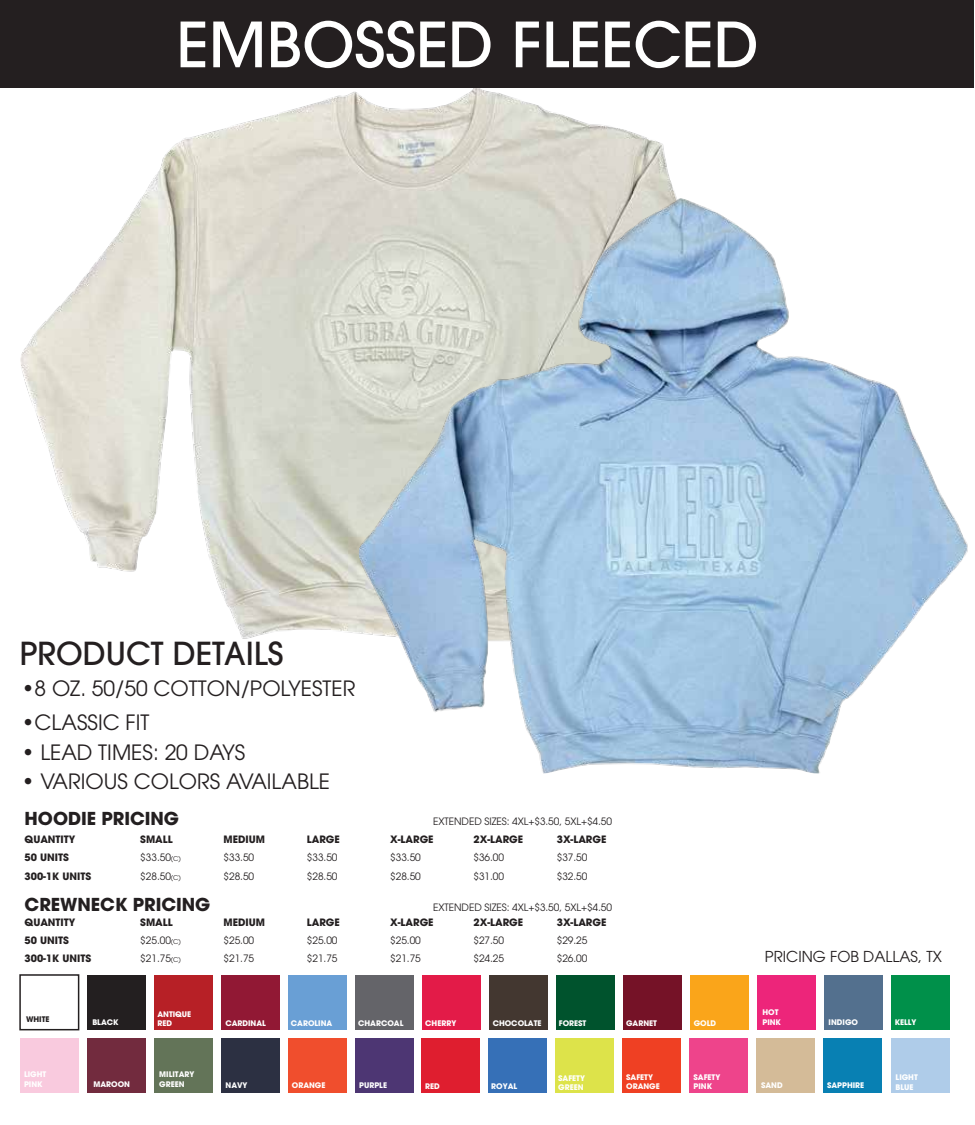
<style>
.page{position:relative;width:975px;height:1125px;background:#fff}
.page>*{position:absolute;margin:0;border:0;box-sizing:border-box;transform-origin:0 0}
.t1{font:500 61.8px "ITC Avant Garde Pro";color:#fff}
.t2{font:500 31.5px "ITC Avant Garde Pro";color:#241f20}
.t3{font:21px "ITC Avant Garde Pro";color:#241f20}
.t4{font:700 17.7px "ITC Avant Garde Pro";color:#231f20}
.t5{font:15px "ITC Avant Garde Pro";color:#241f20}
.t6{font:10.05px "ITC Avant Garde Pro";color:#231f20}
.t7{font:700 10.05px "ITC Avant Garde Pro";color:#231f20}
.t8{font:700 7.65px/9.1px "ITC Avant Garde Pro";color:#fff}
.t9{font:700 7.65px "ITC Avant Garde Pro";color:#231f20}
.s1{font-size:6.6px}
</style>
<div class="page">
<img style="left:20px;top:87px;width:776px;height:552px">
<div style="left:0;top:0;width:973px;height:87px;background:#241f20"></div>
<div style="left:19px;top:974px;width:60px;height:56px;border:2px solid #231f20"></div>
<div style="left:87px;top:975px;width:59px;height:55px;background:#231f20"></div>
<div style="left:154px;top:975px;width:59px;height:55px;background:#b72026"></div>
<div style="left:221px;top:975px;width:59px;height:55px;background:#911834"></div>
<div style="left:288px;top:975px;width:59px;height:55px;background:#699fd5"></div>
<div style="left:355px;top:975px;width:59px;height:55px;background:#646469"></div>
<div style="left:422px;top:975px;width:59px;height:55px;background:#e31b48"></div>
<div style="left:489px;top:975px;width:59px;height:55px;background:#433730"></div>
<div style="left:556px;top:975px;width:59px;height:55px;background:#00532d"></div>
<div style="left:623px;top:975px;width:59px;height:55px;background:#751227"></div>
<div style="left:690px;top:975px;width:59px;height:55px;background:#faa51a"></div>
<div style="left:757px;top:975px;width:59px;height:55px;background:#ed257a"></div>
<div style="left:824px;top:975px;width:59px;height:55px;background:#53708e"></div>
<div style="left:891px;top:975px;width:59px;height:55px;background:#00904a"></div>
<div style="left:891px;top:1038px;width:59px;height:55px;background:#afcce9"></div>
<div style="left:20px;top:1038px;width:59px;height:55px;background:#f9cade"></div>
<div style="left:87px;top:1038px;width:59px;height:55px;background:#722b3e"></div>
<div style="left:154px;top:1038px;width:58px;height:55px;background:#637458"></div>
<div style="left:221px;top:1038px;width:58px;height:55px;background:#2c3042"></div>
<div style="left:288px;top:1038px;width:58px;height:55px;background:#f04e2d"></div>
<div style="left:355px;top:1038px;width:58px;height:55px;background:#4d3673"></div>
<div style="left:422px;top:1038px;width:58px;height:55px;background:#df1e2f"></div>
<div style="left:489px;top:1038px;width:58px;height:55px;background:#3670b7"></div>
<div style="left:556px;top:1038px;width:58px;height:55px;background:#dde34a"></div>
<div style="left:623px;top:1038px;width:58px;height:55px;background:#ef4023"></div>
<div style="left:689px;top:1038px;width:59px;height:55px;background:#ee448b"></div>
<div style="left:756px;top:1038px;width:59px;height:55px;background:#d4bb98"></div>
<div style="left:823px;top:1038px;width:59px;height:55px;background:#0880b3"></div>
<img style="left:359px;top:198px;width:609px;height:575px">
<h1 class="t1" style="left:177px;top:5px;width:584px">EMBOSSED FLEECED</h1>
<h2 class="t2" style="left:20px;top:633px;width:265px">PRODUCT DETAILS</h2>
<h3 class="t3" style="left:22px;top:675px;width:335px">•8 OZ. 50/50 COTTON/POLYESTER</h3>
<h3 class="t3" style="left:22px;top:709px;width:129px">•CLASSIC FIT</h3>
<h3 class="t3" style="left:22px;top:739px;width:225px">• LEAD TIMES: 20 DAYS</h3>
<h3 class="t3" style="left:22px;top:769px;width:310px">• VARIOUS COLORS AVAILABLE</h3>
<h3 class="t4" style="left:25px;top:807px;width:156px">HOODIE PRICING</h3>
<p class="t6" style="left:433px;top:815px;width:180px">EXTENDED SIZES: 4XL+$3.50, 5XL+$4.50</p>
<p class="t7" style="left:25px;top:833px;width:52px">QUANTITY</p>
<p class="t7" style="left:140px;top:833px;width:34px">SMALL</p>
<p class="t7" style="left:224px;top:833px;width:43px">MEDIUM</p>
<p class="t7" style="left:307px;top:833px;width:35px">LARGE</p>
<p class="t7" style="left:390px;top:833px;width:45px">X-LARGE</p>
<p class="t7" style="left:474px;top:833px;width:51px">2X-LARGE</p>
<p class="t7" style="left:557px;top:833px;width:51px">3X-LARGE</p>
<p class="t7" style="left:25px;top:851px;width:46px">50 UNITS</p>
<p class="t6" style="left:140px;top:851px;width:42px">$33.50<span class="s1">(C)</span></p>
<p class="t6" style="left:224px;top:851px;width:32px">$33.50</p>
<p class="t6" style="left:307px;top:851px;width:32px">$33.50</p>
<p class="t6" style="left:390px;top:851px;width:32px">$33.50</p>
<p class="t6" style="left:474px;top:851px;width:32px">$36.00</p>
<p class="t6" style="left:557px;top:851px;width:32px">$37.50</p>
<p class="t7" style="left:25px;top:869px;width:68px">300-1K UNITS</p>
<p class="t6" style="left:140px;top:870px;width:42px">$28.50<span class="s1">(C)</span></p>
<p class="t6" style="left:224px;top:870px;width:32px">$28.50</p>
<p class="t6" style="left:307px;top:870px;width:32px">$28.50</p>
<p class="t6" style="left:390px;top:870px;width:32px">$28.50</p>
<p class="t6" style="left:474px;top:870px;width:32px">$31.00</p>
<p class="t6" style="left:557px;top:870px;width:32px">$32.50</p>
<h3 class="t4" style="left:25px;top:892px;width:187px">CREWNECK PRICING</h3>
<p class="t7" style="left:25px;top:916px;width:52px">QUANTITY</p>
<p class="t7" style="left:140px;top:916px;width:34px">SMALL</p>
<p class="t7" style="left:224px;top:916px;width:43px">MEDIUM</p>
<p class="t7" style="left:307px;top:916px;width:35px">LARGE</p>
<p class="t7" style="left:390px;top:916px;width:45px">X-LARGE</p>
<p class="t7" style="left:474px;top:916px;width:51px">2X-LARGE</p>
<p class="t7" style="left:557px;top:916px;width:51px">3X-LARGE</p>
<p class="t7" style="left:25px;top:934px;width:46px">50 UNITS</p>
<p class="t6" style="left:140px;top:934px;width:42px">$25.00<span class="s1">(C)</span></p>
<p class="t6" style="left:224px;top:934px;width:32px">$25.00</p>
<p class="t6" style="left:307px;top:934px;width:32px">$25.00</p>
<p class="t6" style="left:390px;top:934px;width:32px">$25.00</p>
<p class="t6" style="left:474px;top:934px;width:32px">$27.50</p>
<p class="t6" style="left:557px;top:934px;width:32px">$29.25</p>
<p class="t7" style="left:25px;top:952px;width:68px">300-1K UNITS</p>
<p class="t6" style="left:140px;top:952px;width:42px">$21.75<span class="s1">(C)</span></p>
<p class="t6" style="left:224px;top:952px;width:32px">$21.75</p>
<p class="t6" style="left:307px;top:952px;width:32px">$21.75</p>
<p class="t6" style="left:390px;top:952px;width:32px">$21.75</p>
<p class="t6" style="left:474px;top:952px;width:32px">$24.25</p>
<p class="t6" style="left:557px;top:952px;width:32px">$26.00</p>
<h3 class="t5" style="left:765px;top:947px;width:179px">PRICING FOB DALLAS, TX</h3>
<p class="t6" style="left:433px;top:901px;width:180px">EXTENDED SIZES: 4XL+$3.50, 5XL+$4.50</p>
<p class="t9" style="left:26px;top:1015px;width:25px">WHITE</p>
<p class="t8" style="left:92px;top:1018px;width:28px">BLACK</p>
<p class="t8" style="left:157px;top:1010px;width:35px">ANTIQUE<br>RED</p>
<p class="t8" style="left:763px;top:1008px;width:20px">HOT<br>PINK</p>
<p class="t8" style="left:225px;top:1019px;width:42px">CARDINAL</p>
<p class="t8" style="left:291px;top:1019px;width:43px">CAROLINA</p>
<p class="t8" style="left:358px;top:1019px;width:47px">CHARCOAL</p>
<p class="t8" style="left:493px;top:1019px;width:50px">CHOCOLATE</p>
<p class="t8" style="left:559px;top:1019px;width:29px">FOREST</p>
<p class="t8" style="left:626px;top:1019px;width:32px">GARNET</p>
<p class="t8" style="left:694px;top:1019px;width:24px">GOLD</p>
<p class="t8" style="left:829px;top:1018px;width:31px">INDIGO</p>
<p class="t8" style="left:895px;top:1018px;width:23px">KELLY</p>
<p class="t8" style="left:425px;top:1019px;width:33px">CHERRY</p>
<p class="t8" style="left:24px;top:1070px;width:24px">LIGHT<br>PINK</p>
<p class="t8" style="left:226px;top:1080px;width:24px">NAVY</p>
<p class="t8" style="left:292px;top:1081px;width:35px">ORANGE</p>
<p class="t8" style="left:359px;top:1081px;width:29px">PURPLE</p>
<p class="t8" style="left:93px;top:1079px;width:38px">MAROON</p>
<p class="t8" style="left:159px;top:1070px;width:37px">MILITARY<br>GREEN</p>
<p class="t8" style="left:558px;top:1073px;width:28px">SAFETY<br>GREEN</p>
<p class="t8" style="left:626px;top:1072px;width:35px">SAFETY<br>ORANGE</p>
<p class="t8" style="left:761px;top:1080px;width:23px">SAND</p>
<p class="t8" style="left:827px;top:1080px;width:39px">SAPPHIRE</p>
<p class="t8" style="left:694px;top:1073px;width:28px">SAFETY</p>
<p class="t8" style="left:425px;top:1081px;width:16px">RED</p>
<p class="t8" style="left:491px;top:1081px;width:27px">ROYAL</p>
<p class="t8" style="left:694px;top:1082px;width:20px">PINK</p>
<p class="t8" style="left:896px;top:1073px;width:24px">LIGHT<br>BLUE</p>
</div>
